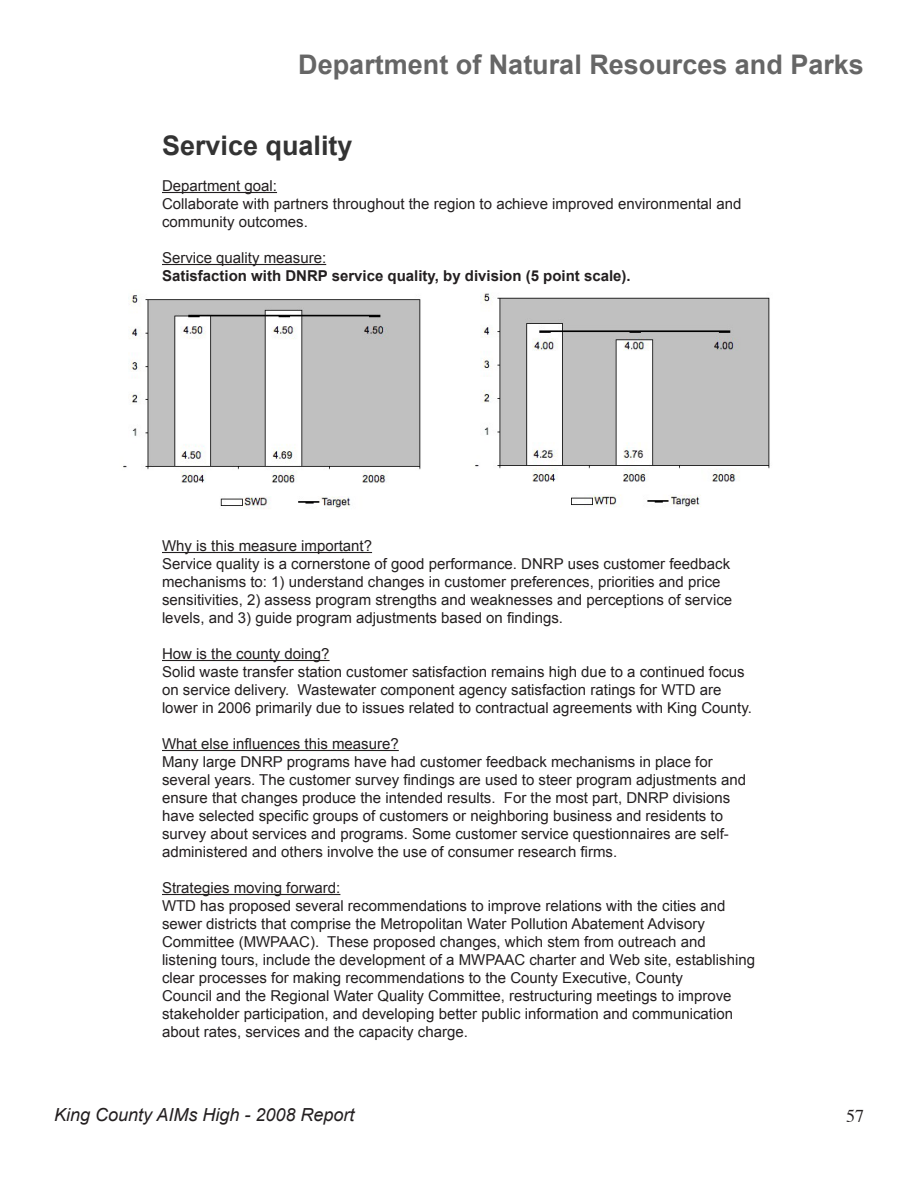
<style>
.page{position:relative;width:918px;height:1188px;background:#fff}
.page>*{position:absolute;margin:0;border:0;box-sizing:border-box;transform-origin:0 0}
.Department_Continued{font:700 27px "Arial";color:#666}
.Key_Indicators_Heade{font:700 27px "Arial";color:#333}
.t1{font:italic 18px "Arial";color:#231f20}
.t2{font:18px "Times";color:#231f20}
.Key_Indicator_Text{font:15px/18px "Arial";color:#231f20}
.Key_Indicator_Text-2{font:700 15px "Arial";color:#231f20}
</style>
<div class="page">
<img style="left:123px;top:295px;width:298px;height:214px">
<img style="left:475px;top:293px;width:295px;height:214px">
<hr style="left:162px;top:192px;width:115px;height:1px;background:#231f20">
<hr style="left:162px;top:264px;width:164px;height:1px;background:#231f20">
<hr style="left:162px;top:552px;width:210px;height:1px;background:#231f20">
<hr style="left:162px;top:660px;width:168px;height:1px;background:#231f20">
<hr style="left:162px;top:750px;width:237px;height:1px;background:#231f20">
<hr style="left:162px;top:894px;width:178px;height:1px;background:#231f20">
<p class="Department_Continued" style="left:298px;top:49px;width:567px">Department of Natural Resources and Parks</p>
<p class="Key_Indicators_Heade" style="left:162px;top:130px;width:192px">Service quality</p>
<p class="Key_Indicator_Text" style="left:162px;top:177px;width:117px">Department goal:</p>
<p class="Key_Indicator_Text" style="left:162px;top:195px;width:581px">Collaborate with partners throughout the region to achieve improved environmental and community outcomes.</p>
<p class="Key_Indicator_Text" style="left:162px;top:249px;width:166px">Service quality measure:</p>
<p class="Key_Indicator_Text-2" style="left:162px;top:267px;width:470px">Satisfaction with DNRP service quality, by division (5 point scale).</p>
<p class="Key_Indicator_Text" style="left:162px;top:537px;width:212px">Why is this measure important?</p>
<p class="Key_Indicator_Text" style="left:162px;top:555px;width:572px">Service quality is a cornerstone of good performance. DNRP uses customer feedback mechanisms to: 1) understand changes in customer preferences, priorities and price sensitivities, 2) assess program strengths and weaknesses and perceptions of service levels, and 3) guide program adjustments based on findings.</p>
<p class="Key_Indicator_Text" style="left:162px;top:645px;width:169px">How is the county doing?</p>
<p class="Key_Indicator_Text" style="left:162px;top:663px;width:592px">Solid waste transfer station customer satisfaction remains high due to a continued focus on service delivery. Wastewater component agency satisfaction ratings for WTD are lower in 2006 primarily due to issues related to contractual agreements with King County.</p>
<p class="Key_Indicator_Text" style="left:162px;top:735px;width:238px">What else influences this measure?</p>
<p class="Key_Indicator_Text" style="left:162px;top:753px;width:586px">Many large DNRP programs have had customer feedback mechanisms in place for several years. The customer survey findings are used to steer program adjustments and ensure that changes produce the intended results. For the most part, DNRP divisions have selected specific groups of customers or neighboring business and residents to survey about services and programs. Some customer service questionnaires are self&shy;administered and others involve the use of consumer research firms.</p>
<p class="Key_Indicator_Text" style="left:162px;top:879px;width:180px">Strategies moving forward:</p>
<p class="Key_Indicator_Text" style="left:162px;top:897px;width:595px">WTD has proposed several recommendations to improve relations with the cities and sewer districts that comprise the Metropolitan Water Pollution Abatement Advisory Committee (MWPAAC). These proposed changes, which stem from outreach and listening tours, include the development of a MWPAAC charter and Web site, establishing clear processes for making recommendations to the County Executive, County<br>Council and the Regional Water Quality Committee, restructuring meetings to improve stakeholder participation, and developing better public information and communication about rates, services and the capacity charge.</p>
<p class="t1" style="left:54px;top:1105px;width:302px">King County AIMs High - 2008 Report</p>
<p class="t2" style="left:846px;top:1099px;width:19px">57</p>
</div>
